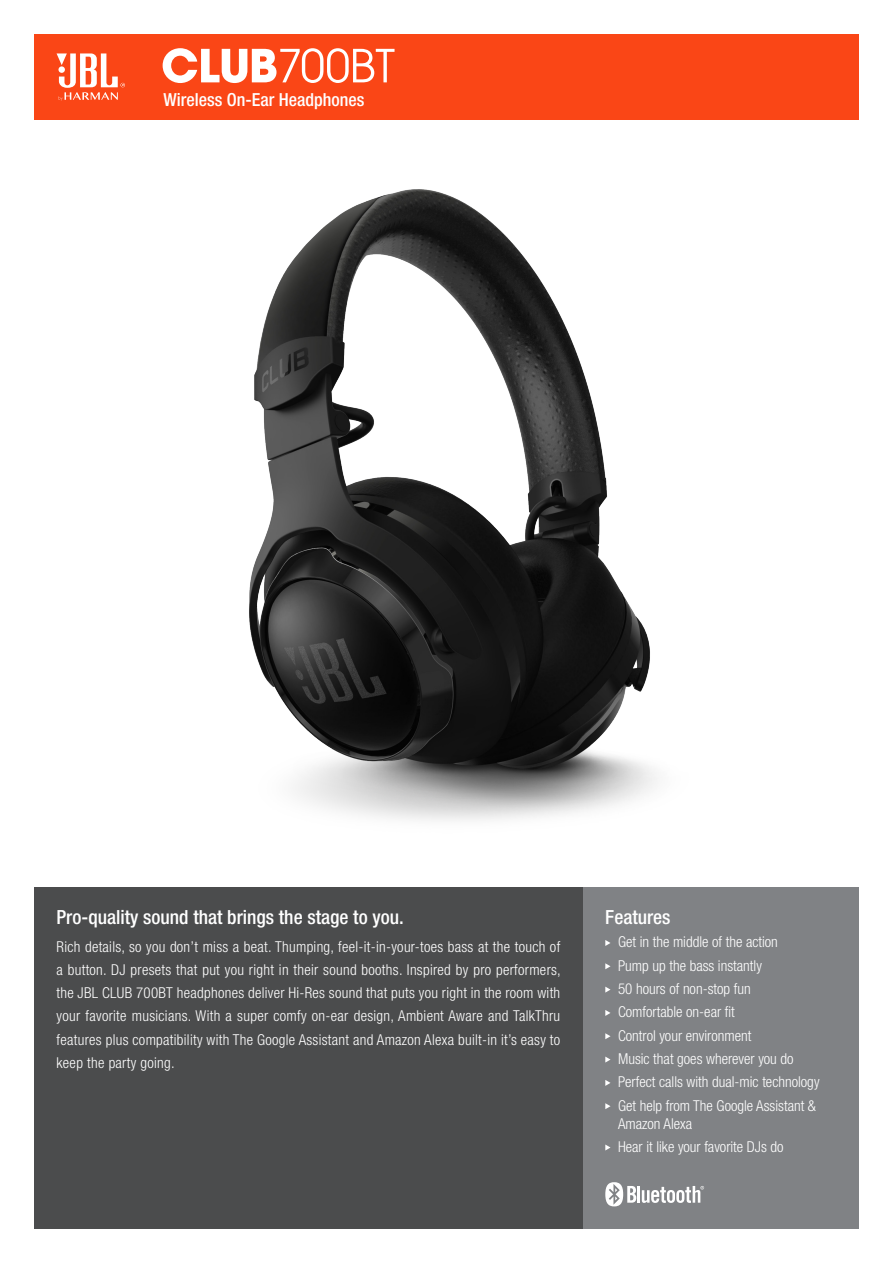
<style>
.page{position:relative;width:893px;height:1263px;background:#fff}
.page>*{position:absolute;margin:0;border:0;box-sizing:border-box;transform-origin:0 0}
.t1{font:50.25px "Avant Gard Goth EF";letter-spacing:-.02em;color:#fff}
.t2{font:500 condensed 19.5px "Helvetica Neue LT Pro";color:#fff}
.t3{font:500 condensed 18px "Helvetica Neue LT Pro";color:#fff}
.t4{font:300 condensed 15px/23.2px "Helvetica Neue LT Pro";color:#fff}
.s1{font-weight:700}
</style>
<div class="page">
<img style="left:39px;top:189px;width:820px;height:699px">
<div style="left:34px;top:34px;width:825px;height:85px;background:#fa4616"></div>
<svg style="left:57px;top:53px;width:68px;height:48px"></svg>
<div style="left:583px;top:888px;width:276px;height:341px;background:#808285"></div>
<svg style="left:605px;top:940px;width:5px;height:6px"></svg>
<svg style="left:605px;top:963px;width:5px;height:6px"></svg>
<svg style="left:605px;top:986px;width:5px;height:7px"></svg>
<svg style="left:605px;top:1010px;width:5px;height:6px"></svg>
<svg style="left:605px;top:1033px;width:5px;height:6px"></svg>
<svg style="left:605px;top:1056px;width:5px;height:6px"></svg>
<svg style="left:605px;top:1080px;width:5px;height:6px"></svg>
<svg style="left:605px;top:1103px;width:5px;height:6px"></svg>
<svg style="left:605px;top:1144px;width:5px;height:6px"></svg>
<div style="left:34px;top:888px;width:549px;height:341px;background:#4b4c4d"></div>
<svg style="left:605px;top:1182px;width:31px;height:24px"></svg>
<hr style="left:637px;top:1186px;width:3px;height:17px;background:#fff">
<svg style="left:642px;top:1186px;width:62px;height:17px"></svg>
<p class="t1" style="left:161px;top:37px;width:235px"><span class="s1">CLUB</span>700BT</p>
<p class="t3" style="left:163px;top:89px;width:202px">Wireless On-Ear Headphones</p>
<p class="t2" style="left:57px;top:906px;width:349px">Pro-quality sound that brings the stage to you.</p>
<p class="t4" style="left:57px;top:935px;width:506px;text-align:justify">Rich details, so you don’t miss a beat. Thumping, feel-it-in-your-toes bass at the touch of a button. DJ presets that put you right in their sound booths. Inspired by pro performers, the JBL CLUB 700BT headphones deliver Hi-Res sound that puts you right in the room with your favorite musicians. With a super comfy on-ear design, Ambient Aware and TalkThru features plus compatibility with The Google Assistant and Amazon Alexa built-in it’s easy to keep the party going.</p>
<p class="t2" style="left:605px;top:906px;width:67px">Features</p>
<p class="t4" style="left:618px;top:930px;width:161px">Get in the middle of the action</p>
<p class="t4" style="left:618px;top:954px;width:145px">Pump up the bass instantly</p>
<p class="t4" style="left:618px;top:977px;width:134px">50 hours of non-stop fun</p>
<p class="t4" style="left:618px;top:1000px;width:118px">Comfortable on-ear fit</p>
<p class="t4" style="left:618px;top:1024px;width:135px">Control your environment</p>
<p class="t4" style="left:618px;top:1047px;width:177px">Music that goes wherever you do</p>
<p class="t4" style="left:618px;top:1070px;width:203px">Perfect calls with dual-mic technology</p>
<p class="t4" style="left:618px;top:1096px;width:199px;line-height:18px">Get help from The Google Assistant &amp;<br>Amazon Alexa</p>
<p class="t4" style="left:618px;top:1135px;width:167px">Hear it like your favorite DJs do</p>
</div>
